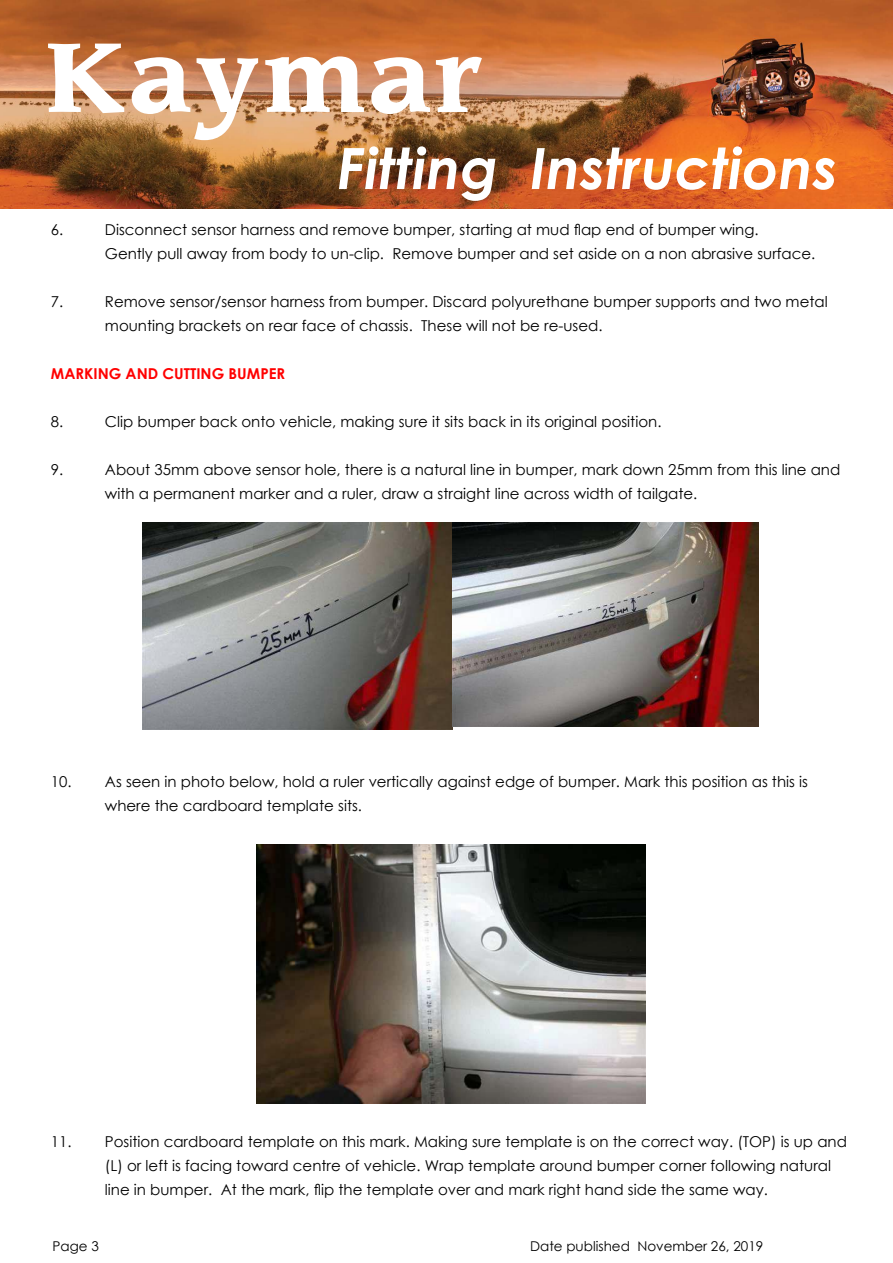
<style>
.page{position:relative;width:893px;height:1263px;background:#fff}
.page>*{position:absolute;margin:0;border:0;box-sizing:border-box;transform-origin:0 0}
.t1{font:700 96px "Leawood";color:#fff}
.t2{font:italic 700 57px "Century Gothic";color:#fff}
.t3{font:15px/24px "Century Gothic";color:#000}
.t4{font:700 15px "Century Gothic";color:#f00}
.t5{font:13.5px "Century Gothic";color:#000}
</style>
<div class="page">
<img style="left:0;top:1px;width:893px;height:208px">
<img style="left:143px;top:522px;width:310px;height:208px">
<img style="left:453px;top:522px;width:305px;height:205px">
<img style="left:256px;top:844px;width:389px;height:259px">
<h1 class="t1" style="left:44px;top:23px;width:443px">Kaymar</h1>
<h2 class="t2" style="left:337px;top:125px;width:502px">Fitting Instructions</h2>
<p class="t3" style="left:51px;top:217px;width:14px">6.</p>
<p class="t3" style="left:105px;top:217px;width:712px">Disconnect sensor harness and remove bumper, starting at mud flap end of bumper wing.<br>Gently pull away from body to un-clip. Remove bumper and set aside on a non abrasive surface.</p>
<p class="t3" style="left:51px;top:289px;width:14px">7.</p>
<p class="t3" style="left:105px;top:289px;width:724px">Remove sensor/sensor harness from bumper. Discard polyurethane bumper supports and two metal mounting brackets on rear face of chassis. These will not be re-used.</p>
<p class="t4" style="left:51px;top:362px;width:236px">MARKING AND CUTTING BUMPER</p>
<p class="t3" style="left:51px;top:409px;width:14px">8.</p>
<p class="t3" style="left:105px;top:409px;width:558px">Clip bumper back onto vehicle, making sure it sits back in its original position.</p>
<p class="t3" style="left:51px;top:457px;width:14px">9.</p>
<p class="t3" style="left:105px;top:457px;width:737px">About 35mm above sensor hole, there is a natural line in bumper, mark down 25mm from this line and with a permanent marker and a ruler, draw a straight line across width of tailgate.</p>
<p class="t3" style="left:105px;top:769px;width:705px;text-indent:-54px">10. As seen in photo below, hold a ruler vertically against edge of bumper. Mark this position as this is where the cardboard template sits.</p>
<p class="t3" style="left:105px;top:1129px;width:744px;text-indent:-54px">11. Position cardboard template on this mark. Making sure template is on the correct way. (TOP) is up and (L) or left is facing toward centre of vehicle. Wrap template around bumper corner following natural line in bumper. At the mark, flip the template over and mark right hand side the same way.</p>
<p class="t5" style="left:53px;top:1237px;width:48px">Page 3</p>
<p class="t5" style="left:530px;top:1237px;width:235px">Date published November 26, 2019</p>
</div>
